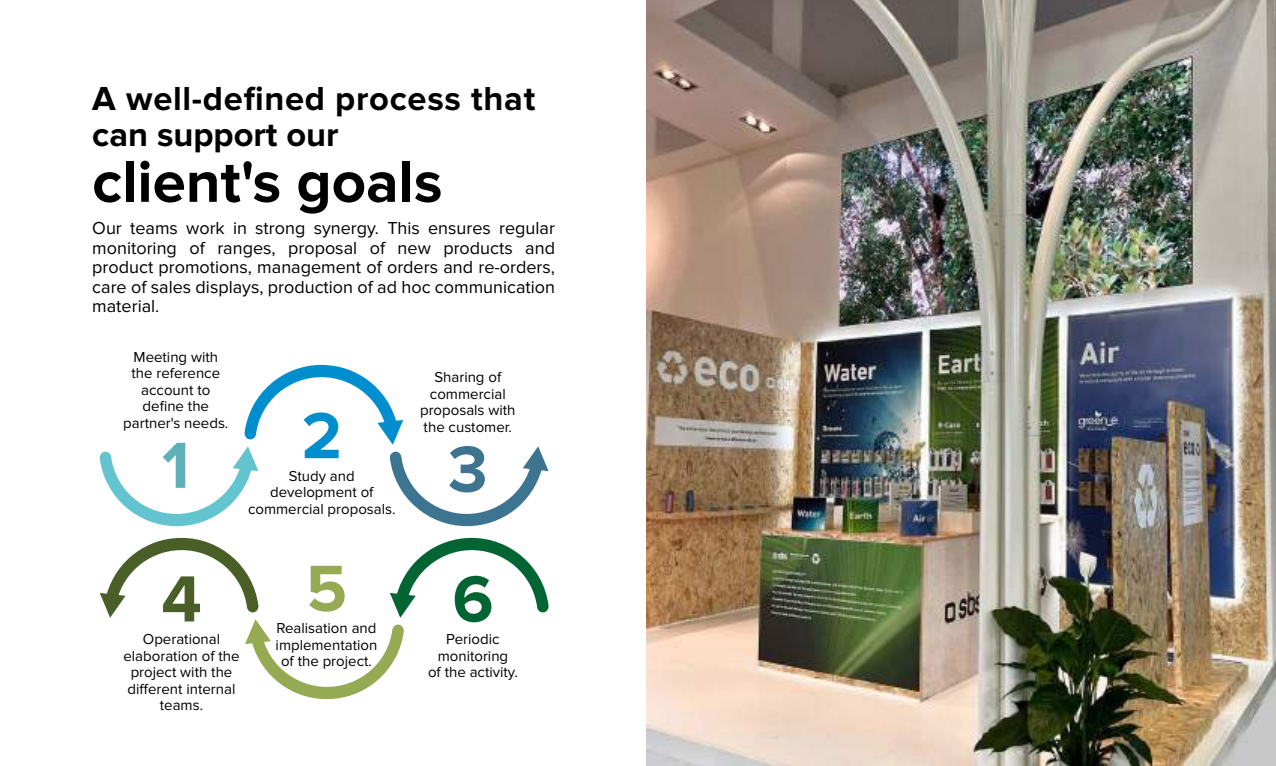
<style>
.page{position:relative;width:1276px;height:766px;background:#fff}
.page>*{position:absolute;margin:0;border:0;box-sizing:border-box;transform-origin:0 0}
.t1{font:700 67.5px "Proxima Nova";color:#60b0ba}
.t2{font:700 67.5px "Proxima Nova";color:#008ecf}
.t3{font:700 67.5px "Proxima Nova";color:#3d7490}
.t4{font:700 67.5px "Proxima Nova";color:#4a5f28}
.t5{font:700 67.5px "Proxima Nova";color:#96a953}
.t6{font:700 67.5px "Proxima Nova";color:#006532}
.t7{font:700 60px "Proxima Nova";color:#000}
.t8{font:700 34.5px/36px "Proxima Nova";letter-spacing:.02em;color:#000}
.t9{font:18px/19.5px "Proxima Nova";color:#000;text-align:justify}
.t10{font:15px/16.5px "Proxima Nova";color:#000;text-align:center}
</style>
<div class="page">
<img style="left:646px;top:0;width:630px;height:765px">
<svg style="left:99px;top:365px;width:449px;height:161px"></svg>
<svg style="left:100px;top:537px;width:449px;height:162px"></svg>
<h3 class="t8" style="left:92px;top:81px;width:444px">A well-defined process that can support our</h3>
<h2 class="t7" style="left:92px;top:147px;width:352px">client's goals</h2>
<p class="t9" style="left:92px;top:219px;width:464px">Our teams work in strong synergy. This ensures regular monitoring of ranges, proposal of new products and product promotions, management of orders and re-orders, care of sales displays, production of ad hoc communication material.</p>
<p class="t10" style="left:123px;top:348px;width:107px">Meeting with the reference account to define the partner's needs.</p>
<h1 class="t1" style="left:162px;top:426px;width:29px">1</h1>
<p class="t10" style="left:420px;top:369px;width:97px">Sharing of commercial proposals with the customer.</p>
<h1 class="t3" style="left:448px;top:430px;width:41px">3</h1>
<h1 class="t2" style="left:301px;top:396px;width:42px">2</h1>
<p class="t10" style="left:248px;top:467px;width:149px">Study and development of commercial proposals.</p>
<h1 class="t4" style="left:161px;top:560px;width:42px">4</h1>
<p class="t10" style="left:123px;top:630px;width:118px">Operational elaboration of the project with the different internal teams.</p>
<h1 class="t5" style="left:306px;top:549px;width:43px">5</h1>
<p class="t10" style="left:276px;top:620px;width:103px">Realisation and implementation of the project.</p>
<h1 class="t6" style="left:452px;top:560px;width:43px">6</h1>
<p class="t10" style="left:428px;top:630px;width:91px">Periodic monitoring<br>of the activity.</p>
</div>
